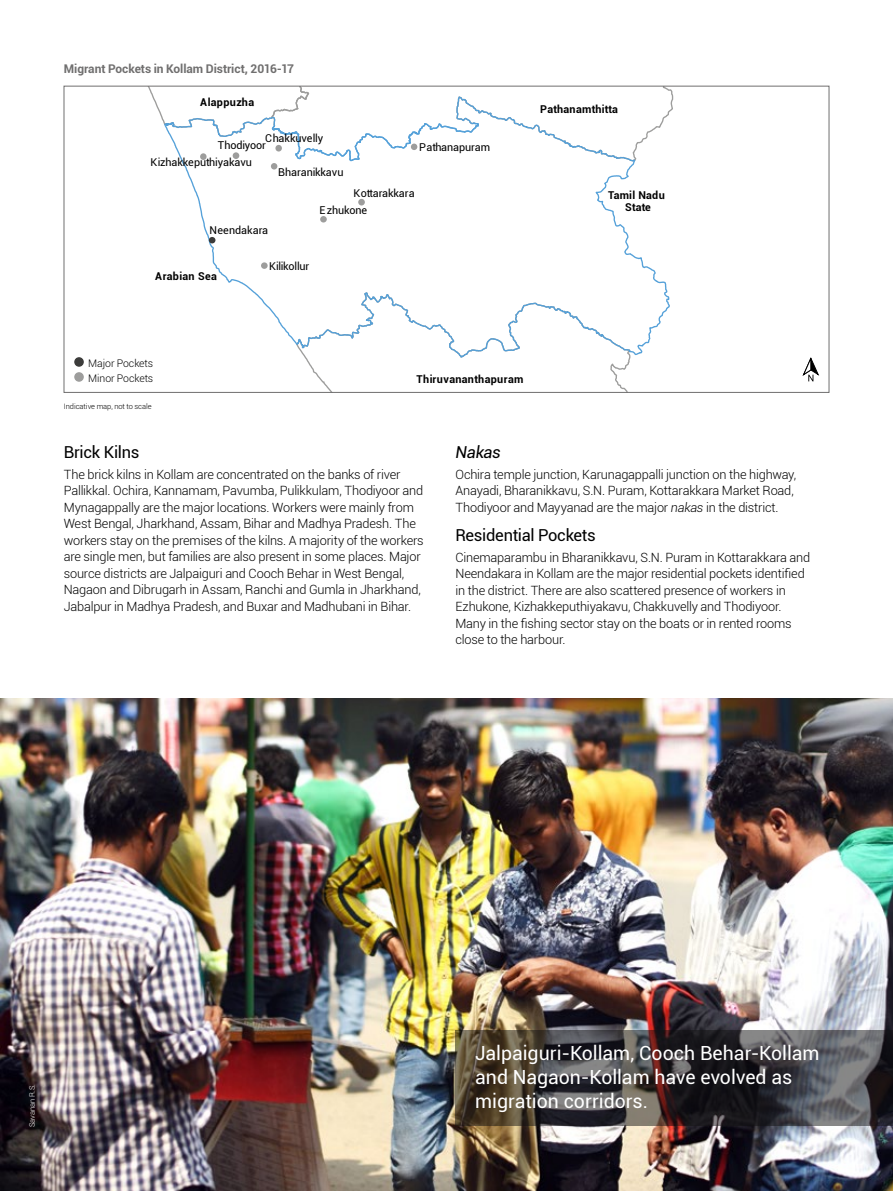
<style>
.page{position:relative;width:893px;height:1191px;background:#fff}
.page>*{position:absolute;margin:0;border:0;box-sizing:border-box;transform-origin:0 0}
.t1{font:19.5px/24px "Roboto";letter-spacing:-.005em;color:#fff}
.t2{font:16.5px "Roboto";letter-spacing:-.02em;color:#000}
.t3{font:italic 16.5px "Roboto";letter-spacing:-.02em;color:#000}
.t4{font:300 12.75px/16.5px "Roboto";letter-spacing:-.015em;color:#000}
.t5{font:700 12px "Roboto";letter-spacing:-.005em;color:#706f6f}
.t6{font:10.8px "Roboto";letter-spacing:-.015em;color:#000}
.t7{font:700 10.8px/12.5px "Roboto";letter-spacing:.02em;color:#000;text-align:center}
.t8{font:10.8px "Roboto";letter-spacing:.005em;color:#000}
.t9{font:700 10.8px "Roboto";letter-spacing:.045em;color:#000}
.t10{font:300 10.5px/15px "Roboto";letter-spacing:-.005em;color:#000}
.t11{font:300 7.5px "Roboto";letter-spacing:-.005em;color:#000}
.t12{font:300 7.5px "Roboto";letter-spacing:-.005em;color:#fff}
.s1{font-style:italic}
</style>
<div class="page">
<img style="left:0;top:698px;width:893px;height:493px">
<svg style="left:455px;top:1030px;width:438px;height:96px;background:#44403f"></svg>
<svg style="left:148px;top:88px;width:526px;height:302px"></svg>
<div style="left:261px;top:262px;width:7px;height:7px;background:#9d9d9c;border-radius:50%"></div>
<div style="left:74px;top:357px;width:10px;height:10px;background:#3c3c3b;border-radius:50%"></div>
<div style="left:74px;top:372px;width:10px;height:10px;background:#9d9d9c;border-radius:50%"></div>
<svg style="left:803px;top:357px;width:16px;height:24px"></svg>
<p class="t5" style="left:64px;top:60px;width:232px">Migrant Pockets in Kollam District, 2016-17</p>
<p class="t9" style="left:200px;top:95px;width:56px">Alappuzha</p>
<p class="t6" style="left:265px;top:131px;width:60px">Chakkuvelly</p>
<p class="t6" style="left:218px;top:138px;width:50px">Thodiyoor</p>
<p class="t6" style="left:151px;top:154px;width:103px">Kizhakkeputhiyakavu</p>
<p class="t6" style="left:278px;top:164px;width:67px">Bharanikkavu</p>
<p class="t6" style="left:419px;top:139px;width:72px">Pathanapuram</p>
<p class="t6" style="left:354px;top:185px;width:63px">Kottarakkara</p>
<p class="t8" style="left:210px;top:223px;width:60px">Neendakara</p>
<p class="t7" style="left:155px;top:270px;width:64px">Arabian Sea</p>
<p class="t6" style="left:269px;top:258px;width:42px">Kilikollur</p>
<p class="t6" style="left:320px;top:202px;width:49px">Ezhukone</p>
<p class="t7" style="left:540px;top:102px;width:79px">Pathanamthitta</p>
<p class="t7" style="left:608px;top:188px;width:58px">Tamil Nadu<br>State</p>
<p class="t10" style="left:88px;top:355px;width:67px">Major Pockets<br>Minor Pockets</p>
<p class="t7" style="left:417px;top:373px;width:108px">Thiruvananthapuram</p>
<p class="t11" style="left:64px;top:401px;width:89px">Indicative map, not to scale</p>
<p class="t2" style="left:64px;top:440px;width:77px">Brick Kilns</p>
<p class="t4" style="left:64px;top:465px;width:361px">The brick kilns in Kollam are concentrated on the banks of river Pallikkal. Ochira, Kannamam, Pavumba, Pulikkulam, Thodiyoor and Mynagappally are the major locations. Workers were mainly from West Bengal, Jharkhand, Assam, Bihar and Madhya Pradesh. The workers stay on the premises of the kilns. A majority of the workers are single men, but families are also present in some places. Major source districts are Jalpaiguri and Cooch Behar in West Bengal, Nagaon and Dibrugarh in Assam, Ranchi and Gumla in Jharkhand, Jabalpur in Madhya Pradesh, and Buxar and Madhubani in Bihar.</p>
<p class="t3" style="left:455px;top:440px;width:47px">Nakas</p>
<p class="t4" style="left:455px;top:465px;width:342px">Ochira temple junction, Karunagappalli junction on the highway,<br>Anayadi, Bharanikkavu, S.N. Puram, Kottarakkara Market Road,<br>Thodiyoor and Mayyanad are the major <span class="s1">nakas</span> in the district.</p>
<p class="t2" style="left:455px;top:523px;width:142px">Residential Pockets</p>
<p class="t4" style="left:455px;top:548px;width:356px">Cinemaparambu in Bharanikkavu, S.N. Puram in Kottarakkara and Neendakara in Kollam are the major residential pockets identified in the district. There are also scattered presence of workers in Ezhukone, Kizhakkeputhiyakavu, Chakkuvelly and Thodiyoor.<br>Many in the fishing sector stay on the boats or in rented rooms close to the harbour.</p>
<p class="t12" style="left:27px;top:1127px;width:45px;rotate:-90deg">Savanan R.S.</p>
<h1 class="t1" style="left:475px;top:1040px;width:346px">Jalpaiguri-Kollam, Cooch Behar-Kollam and Nagaon-Kollam have evolved as migration corridors.</h1>
</div>
